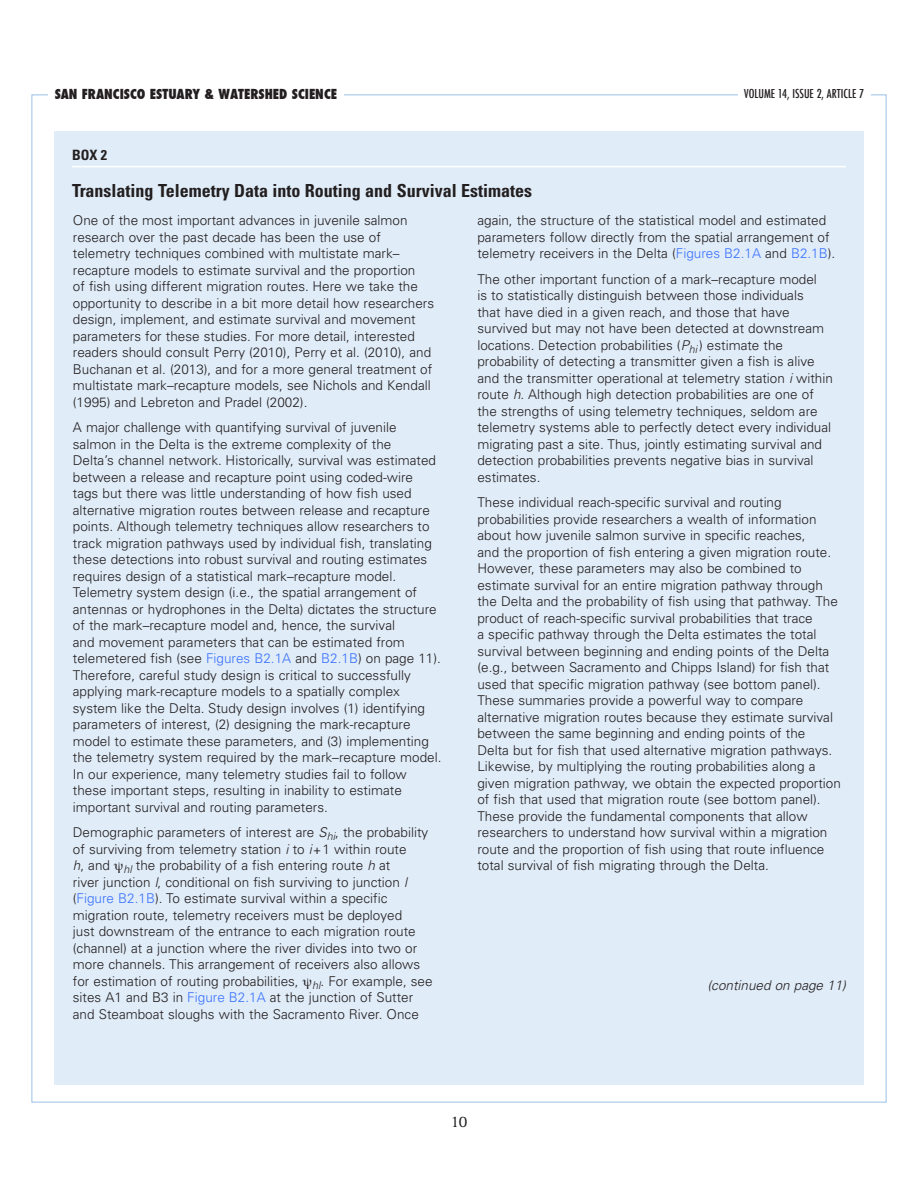
<style>
.page{position:relative;width:918px;height:1188px;background:#fff}
.page>*{position:absolute;margin:0;border:0;box-sizing:border-box;transform-origin:0 0}
.t1{font:700 condensed 18px "Univers";color:#231f20}
.t2{font:16.5px "Rotis Serif";color:#231f20}
.t3{font:700 condensed 14.25px "Univers";color:#231f20}
.t4{font:300 13.5px/16.5px "Univers";color:#231f20}
.t5{font:800 condensed 13.5px "Futura";color:#231f20}
.t6{font:italic 300 13.5px "Univers";color:#231f20}
.t7{font:500 condensed 12px "Futura";color:#231f20}
.s1{color:#3c73ff}
.s2{font-style:italic}
</style>
<div class="page">
<div style="left:54px;top:131px;width:810px;height:954px;background:#e0ecf8"></div>
<hr style="left:72px;top:166px;width:774px;height:1px;background:#fff">
<p class="t5" style="left:55px;top:84px;width:284px">SAN FRANCISCO ESTUARY &amp; WATERSHED SCIENCE</p>
<p class="t7" style="left:744px;top:86px;width:121px">VOLUME 14, ISSUE 2, ARTICLE 7</p>
<p class="t3" style="left:72px;top:146px;width:37px">BOX 2</p>
<h1 class="t1" style="left:72px;top:180px;width:462px">Translating Telemetry Data into Routing and Survival Estimates</h1>
<p class="t4" style="left:73px;top:212px;width:363px">One of the most important advances in juvenile salmon research over the past decade has been the use of telemetry techniques combined with multistate mark– recapture models to estimate survival and the proportion<br>of fish using different migration routes. Here we take the opportunity to describe in a bit more detail how researchers design, implement, and estimate survival and movement parameters for these studies. For more detail, interested readers should consult Perry (2010), Perry et al. (2010), and Buchanan et al. (2013), and for a more general treatment of multistate mark–recapture models, see Nichols and Kendall (1995) and Lebreton and Pradel (2002).</p>
<p class="t4" style="left:73px;top:419px;width:370px">A major challenge with quantifying survival of juvenile salmon in the Delta is the extreme complexity of the<br>Delta’s channel network. Historically, survival was estimated between a release and recapture point using coded-wire tags but there was little understanding of how fish used alternative migration routes between release and recapture points. Although telemetry techniques allow researchers to track migration pathways used by individual fish, translating these detections into robust survival and routing estimates requires design of a statistical mark–recapture model.<br>Telemetry system design (i.e., the spatial arrangement of antennas or hydrophones in the Delta) dictates the structure of the mark–recapture model and, hence, the survival<br>and movement parameters that can be estimated from telemetered fish (see <span class="s1">Figures B2.1A</span> and <span class="s1">B2.1B</span>) on page 11).<br>Therefore, careful study design is critical to successfully applying mark-recapture models to a spatially complex system like the Delta. Study design involves (1) identifying parameters of interest, (2) designing the mark-recapture model to estimate these parameters, and (3) implementing the telemetry system required by the mark–recapture model.<br>In our experience, many telemetry studies fail to follow these important steps, resulting in inability to estimate important survival and routing parameters.</p>
<p class="t4" style="left:73px;top:824px;width:361px">Demographic parameters of interest are <span class="s2">S</span><sub>hi</sub>, the probability of surviving from telemetry station <span class="s2">i</span> to <span class="s2">i</span> 1 within route<br><span class="s2">h</span>, and <sub>hl</sub> the probability of a fish entering route <span class="s2">h</span> at<br>river junction <span class="s2">l</span>, conditional on fish surviving to junction <span class="s2">l </span>(<span class="s1">Figure B2.1B</span>). To estimate survival within a specific migration route, telemetry receivers must be deployed<br>just downstream of the entrance to each migration route (channel) at a junction where the river divides into two or more channels. This arrangement of receivers also allows for estimation of routing probabilities, <sub>hl</sub>. For example, see sites A1 and B3 in <span class="s1">Figure B2.1A</span> at the junction of Sutter and Steamboat sloughs with the Sacramento River. Once</p>
<p class="t4" style="left:477px;top:212px;width:359px">again, the structure of the statistical model and estimated parameters follow directly from the spatial arrangement of telemetry receivers in the Delta (<span class="s1">Figures B2.1A</span> and <span class="s1">B2.1B</span>).</p>
<p class="t4" style="left:477px;top:270px;width:357px">The other important function of a mark–recapture model<br>is to statistically distinguish between those individuals<br>that have died in a given reach, and those that have survived but may not have been detected at downstream locations. Detection probabilities (<span class="s2">P</span><sub>hi</sub>) estimate the probability of detecting a transmitter given a fish is alive and the transmitter operational at telemetry station <span class="s2">i</span> within route <span class="s2">h</span>. Although high detection probabilities are one of the strengths of using telemetry techniques, seldom are telemetry systems able to perfectly detect every individual migrating past a site. Thus, jointly estimating survival and detection probabilities prevents negative bias in survival estimates.</p>
<p class="t4" style="left:477px;top:494px;width:365px">These individual reach-specific survival and routing probabilities provide researchers a wealth of information about how juvenile salmon survive in specific reaches,<br>and the proportion of fish entering a given migration route.<br>However, these parameters may also be combined to estimate survival for an entire migration pathway through the Delta and the probability of fish using that pathway. The product of reach-specific survival probabilities that trace<br>a specific pathway through the Delta estimates the total survival between beginning and ending points of the Delta (e.g., between Sacramento and Chipps Island) for fish that used that specific migration pathway (see bottom panel).<br>These summaries provide a powerful way to compare alternative migration routes because they estimate survival between the same beginning and ending points of the<br>Delta but for fish that used alternative migration pathways.<br>Likewise, by multiplying the routing probabilities along a given migration pathway, we obtain the expected proportion of fish that used that migration route (see bottom panel).<br>These provide the fundamental components that allow researchers to understand how survival within a migration route and the proportion of fish using that route influence total survival of fish migrating through the Delta.</p>
<p class="t6" style="left:708px;top:977px;width:140px">(continued on page 11)</p>
<p class="t2" style="left:450px;top:1113px;width:19px">10</p>
</div>
